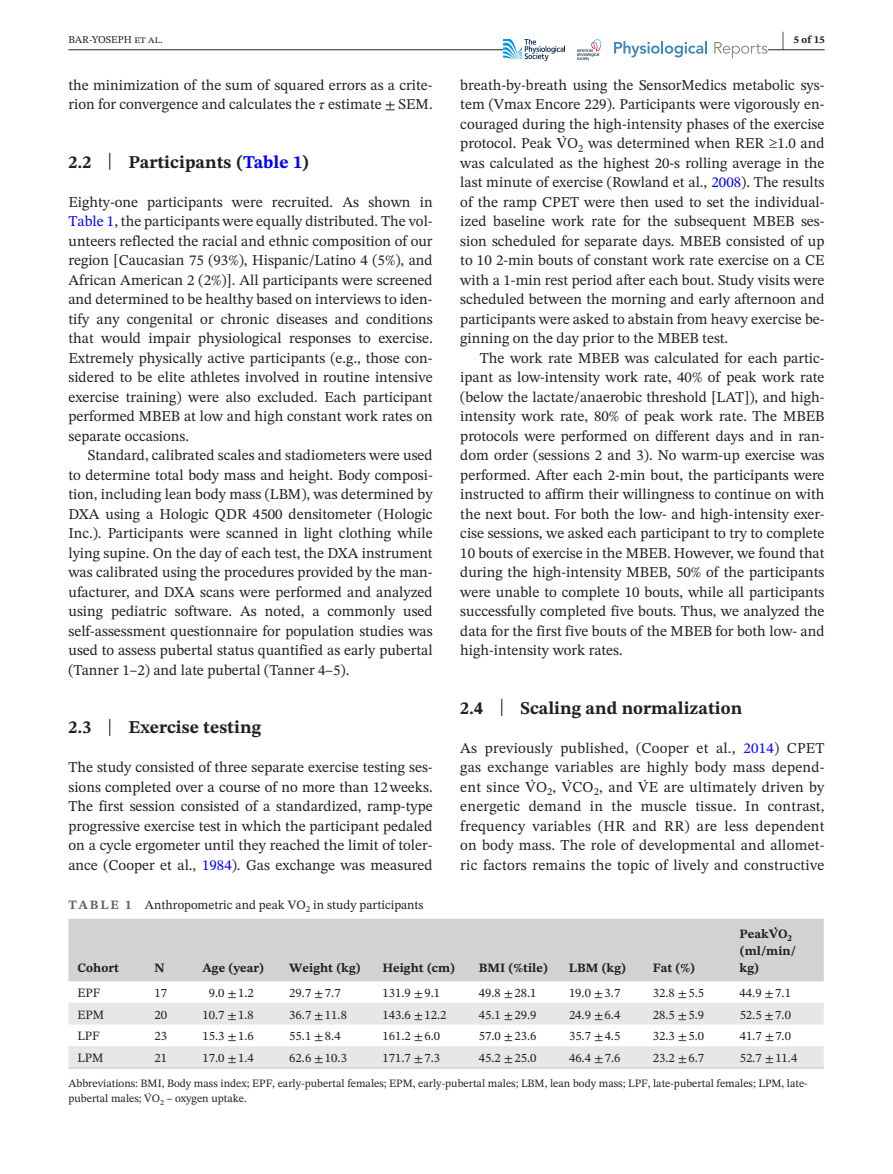
<style>
.page{position:relative;width:893px;height:1174px;background:#fff}
.page>*{position:absolute;margin:0;border:0;box-sizing:border-box;transform-origin:0 0}
.t1{font:700 21px "STIX Two Text";color:#231f20;scale:.42 1}
.t2{font:700 18px "STIX Two Text";color:#231f20}
.t3{font:15px/19.5px "STIX Two Text";color:#231f20;text-align:justify}
.t4{font:12.75px "STIX Two Text";color:#231f20}
.t5{font:700 12.75px/17.2px "STIX Two Text";color:#231f20}
.t6{font:11.25px/15.8px "STIX Two Text";color:#231f20}
.t7{font:10.5px "STIX Two Text";color:#231f20}
.t8{font:700 10.5px "STIX Two Text";color:#231f20}
.s1{font-family:"STIX";font-style:italic}
.s2{font-family:"STIX"}
.s3{color:#00f}
.s4{font-weight:400;font-size:23.7px}
.s5{font-weight:700;color:#636366}
</style>
<div class="page">
<hr style="left:68px;top:49px;width:756px;height:1px;background:#231f20">
<div style="left:503px;top:39px;width:264px;height:21px;background:#fff"></div>
<svg style="left:577px;top:39px;width:24px;height:21px"></svg>
<img style="left:503px;top:39px;width:62px;height:21px">
<svg style="left:614px;top:41px;width:93px;height:16px"></svg>
<svg style="left:714px;top:42px;width:53px;height:16px"></svg>
<div style="left:68px;top:918px;width:756px;height:63px;background:#d1d2d4"></div>
<svg style="left:68px;top:1003px;width:756px;height:64px;fill:#e6e7e9"></svg>
<hr style="left:68px;top:1067px;width:77px;height:1px;background:#d1d2d4">
<hr style="left:145px;top:1067px;width:48px;height:1px;background:#d1d2d4">
<hr style="left:193px;top:1067px;width:87px;height:1px;background:#d1d2d4">
<hr style="left:280px;top:1067px;width:93px;height:1px;background:#d1d2d4">
<hr style="left:373px;top:1067px;width:97px;height:1px;background:#d1d2d4">
<hr style="left:470px;top:1067px;width:90px;height:1px;background:#d1d2d4">
<hr style="left:560px;top:1067px;width:84px;height:1px;background:#d1d2d4">
<hr style="left:644px;top:1067px;width:87px;height:1px;background:#d1d2d4">
<hr style="left:731px;top:1067px;width:93px;height:1px;background:#d1d2d4">
<h1 class="t1" style="left:782px;top:24px;width:8px">|</h1>
<p class="t7" style="left:68px;top:32px;width:96px">BAR-YOSEPH et al.</p>
<p class="t8" style="left:794px;top:32px;width:32px">5 of 15</p>
<p class="t3" style="left:68px;top:75px;width:366px">the minimization of the sum of squared errors as a crite&shy;rion for convergence and calculates the <span class="s1">τ</span> estimate <span class="s2">±</span> SEM.</p>
<p class="t3" style="left:460px;top:75px;width:366px">breath-by-breath using the SensorMedics metabolic sys&shy;tem (Vmax Encore 229). Participants were vigorously en&shy;couraged during the high-intensity phases of the exercise protocol. Peak V̇O<sub>2</sub> was determined when RER ≥1.0 and was calculated as the highest 20-s rolling average in the last minute of exercise (Rowland et al., <span class="s3">2008</span>). The results of the ramp CPET were then used to set the individual&shy;ized baseline work rate for the subsequent MBEB ses&shy;sion scheduled for separate days. MBEB consisted of up to 10 2-min bouts of constant work rate exercise on a CE with a 1-min rest period after each bout. Study visits were scheduled between the morning and early afternoon and participants were asked to abstain from heavy exercise be&shy;ginning on the day prior to the MBEB test.</p>
<p class="t3" style="left:460px;top:348px;width:366px;text-indent:20px">The work rate MBEB was calculated for each partic&shy;ipant as low-intensity work rate, 40% of peak work rate (below the lactate/anaerobic threshold [LAT]), and high&shy;intensity work rate, 80% of peak work rate. The MBEB protocols were performed on different days and in ran&shy;dom order (sessions 2 and 3). No warm-up exercise was performed. After each 2-min bout, the participants were instructed to affirm their willingness to continue on with the next bout. For both the low- and high-intensity exer&shy;cise sessions, we asked each participant to try to complete 10 bouts of exercise in the MBEB. However, we found that during the high-intensity MBEB, 50% of the participants were unable to complete 10 bouts, while all participants successfully completed five bouts. Thus, we analyzed the data for the first five bouts of the MBEB for both low- and high-intensity work rates.</p>
<p class="t2" style="left:68px;top:149px;width:243px">2.2 <span class="s4">|</span> Participants (<span class="s3">Table 1</span>)</p>
<p class="t3" style="left:68px;top:192px;width:366px">Eighty-one participants were recruited. As shown in <span class="s3">Table 1</span>, the participants were equally distributed. The vol&shy;unteers reflected the racial and ethnic composition of our region [Caucasian 75 (93%), Hispanic/Latino 4 (5%), and African American 2 (2%)]. All participants were screened and determined to be healthy based on interviews to iden&shy;tify any congenital or chronic diseases and conditions that would impair physiological responses to exercise.<br>Extremely physically active participants (e.g., those con&shy;sidered to be elite athletes involved in routine intensive exercise training) were also excluded. Each participant performed MBEB at low and high constant work rates on separate occasions.</p>
<p class="t3" style="left:68px;top:445px;width:366px;text-indent:20px">Standard, calibrated scales and stadiometers were used to determine total body mass and height. Body composi&shy;tion, including lean body mass (LBM), was determined by DXA using a Hologic QDR 4500 densitometer (Hologic Inc.). Participants were scanned in light clothing while lying supine. On the day of each test, the DXA instrument was calibrated using the procedures provided by the man&shy;ufacturer, and DXA scans were performed and analyzed using pediatric software. As noted, a commonly used self-assessment questionnaire for population studies was used to assess pubertal status quantified as early pubertal (Tanner 1–2) and late pubertal (Tanner 4–5).</p>
<p class="t2" style="left:68px;top:714px;width:194px">2.3 <span class="s4">|</span> Exercise testing</p>
<p class="t3" style="left:68px;top:757px;width:366px">The study consisted of three separate exercise testing ses&shy;sions completed over a course of no more than 12weeks.<br>The first session consisted of a standardized, ramp-type progressive exercise test in which the participant pedaled on a cycle ergometer until they reached the limit of toler&shy;ance (Cooper et al., <span class="s3">1984</span>). Gas exchange was measured</p>
<p class="t4" style="left:68px;top:895px;width:357px"><span class="s5">TABLE 1</span> Anthropometric and peak VO<sub>2</sub> in study participants</p>
<p class="t2" style="left:460px;top:695px;width:283px">2.4 <span class="s4">|</span> Scaling and normalization</p>
<p class="t3" style="left:460px;top:738px;width:366px">As previously published, (Cooper et al., <span class="s3">2014</span>) CPET gas exchange variables are highly body mass depend&shy;ent since V̇O<sub>2</sub>, V̇CO<sub>2</sub>, and V̇E are ultimately driven by energetic demand in the muscle tissue. In contrast, frequency variables (HR and RR) are less dependent on body mass. The role of developmental and allomet&shy;ric factors remains the topic of lively and constructive</p>
<p class="t5" style="left:77px;top:959px;width:43px">Cohort</p>
<p class="t5" style="left:154px;top:959px;width:12px">N</p>
<p class="t5" style="left:202px;top:959px;width:63px">Age (year)</p>
<p class="t5" style="left:289px;top:959px;width:73px">Weight (kg)</p>
<p class="t5" style="left:382px;top:959px;width:74px">Height (cm)</p>
<p class="t5" style="left:479px;top:959px;width:71px">BMI (%tile)</p>
<p class="t5" style="left:569px;top:959px;width:59px">LBM (kg)</p>
<p class="t5" style="left:653px;top:959px;width:44px">Fat (%)</p>
<p class="t5" style="left:740px;top:925px;width:58px">PeakV̇O<sub>2 </sub>(ml/min/ kg)</p>
<p class="t4" style="left:77px;top:983px;width:24px">EPF</p>
<p class="t4" style="left:154px;top:983px;width:14px">17</p>
<p class="t4" style="left:209px;top:983px;width:47px">9.0 <span class="s2">±</span>1.2</p>
<p class="t4" style="left:289px;top:983px;width:53px">29.7 <span class="s2">±</span>7.7</p>
<p class="t4" style="left:382px;top:983px;width:59px">131.9 <span class="s2">±</span>9.1</p>
<p class="t4" style="left:479px;top:983px;width:59px">49.8 <span class="s2">±</span>28.1</p>
<p class="t4" style="left:569px;top:983px;width:53px">19.0 <span class="s2">±</span>3.7</p>
<p class="t4" style="left:653px;top:983px;width:53px">32.8 <span class="s2">±</span>5.5</p>
<p class="t4" style="left:740px;top:983px;width:53px">44.9 <span class="s2">±</span>7.1</p>
<p class="t4" style="left:77px;top:1005px;width:28px">EPM</p>
<p class="t4" style="left:154px;top:1005px;width:14px">20</p>
<p class="t4" style="left:202px;top:1005px;width:53px">10.7 <span class="s2">±</span>1.8</p>
<p class="t4" style="left:289px;top:1005px;width:59px">36.7 <span class="s2">±</span>11.8</p>
<p class="t4" style="left:382px;top:1005px;width:66px">143.6 <span class="s2">±</span>12.2</p>
<p class="t4" style="left:479px;top:1005px;width:59px">45.1 <span class="s2">±</span>29.9</p>
<p class="t4" style="left:569px;top:1005px;width:53px">24.9 <span class="s2">±</span>6.4</p>
<p class="t4" style="left:653px;top:1005px;width:53px">28.5 <span class="s2">±</span>5.9</p>
<p class="t4" style="left:740px;top:1005px;width:53px">52.5 <span class="s2">±</span>7.0</p>
<p class="t4" style="left:77px;top:1026px;width:24px">LPF</p>
<p class="t4" style="left:154px;top:1026px;width:14px">23</p>
<p class="t4" style="left:202px;top:1026px;width:53px">15.3 <span class="s2">±</span>1.6</p>
<p class="t4" style="left:289px;top:1026px;width:53px">55.1 <span class="s2">±</span>8.4</p>
<p class="t4" style="left:382px;top:1026px;width:59px">161.2 <span class="s2">±</span>6.0</p>
<p class="t4" style="left:479px;top:1026px;width:59px">57.0 <span class="s2">±</span>23.6</p>
<p class="t4" style="left:569px;top:1026px;width:53px">35.7 <span class="s2">±</span>4.5</p>
<p class="t4" style="left:653px;top:1026px;width:53px">32.3 <span class="s2">±</span>5.0</p>
<p class="t4" style="left:740px;top:1026px;width:53px">41.7 <span class="s2">±</span>7.0</p>
<p class="t4" style="left:77px;top:1048px;width:28px">LPM</p>
<p class="t4" style="left:154px;top:1048px;width:14px">21</p>
<p class="t4" style="left:202px;top:1048px;width:53px">17.0 <span class="s2">±</span>1.4</p>
<p class="t4" style="left:289px;top:1048px;width:59px">62.6 <span class="s2">±</span>10.3</p>
<p class="t4" style="left:382px;top:1048px;width:59px">171.7 <span class="s2">±</span>7.3</p>
<p class="t4" style="left:479px;top:1048px;width:59px">45.2 <span class="s2">±</span>25.0</p>
<p class="t4" style="left:569px;top:1048px;width:53px">46.4 <span class="s2">±</span>7.6</p>
<p class="t4" style="left:653px;top:1048px;width:53px">23.2 <span class="s2">±</span>6.7</p>
<p class="t4" style="left:740px;top:1048px;width:59px">52.7 <span class="s2">±</span>11.4</p>
<p class="t6" style="left:68px;top:1075px;width:741px">Abbreviations: BMI, Body mass index; EPF, early-pubertal females; EPM, early-pubertal males; LBM, lean body mass; LPF, late-pubertal females; LPM, late&shy;pubertal males; V̇O<sub>2</sub> – oxygen uptake.</p>
</div>
